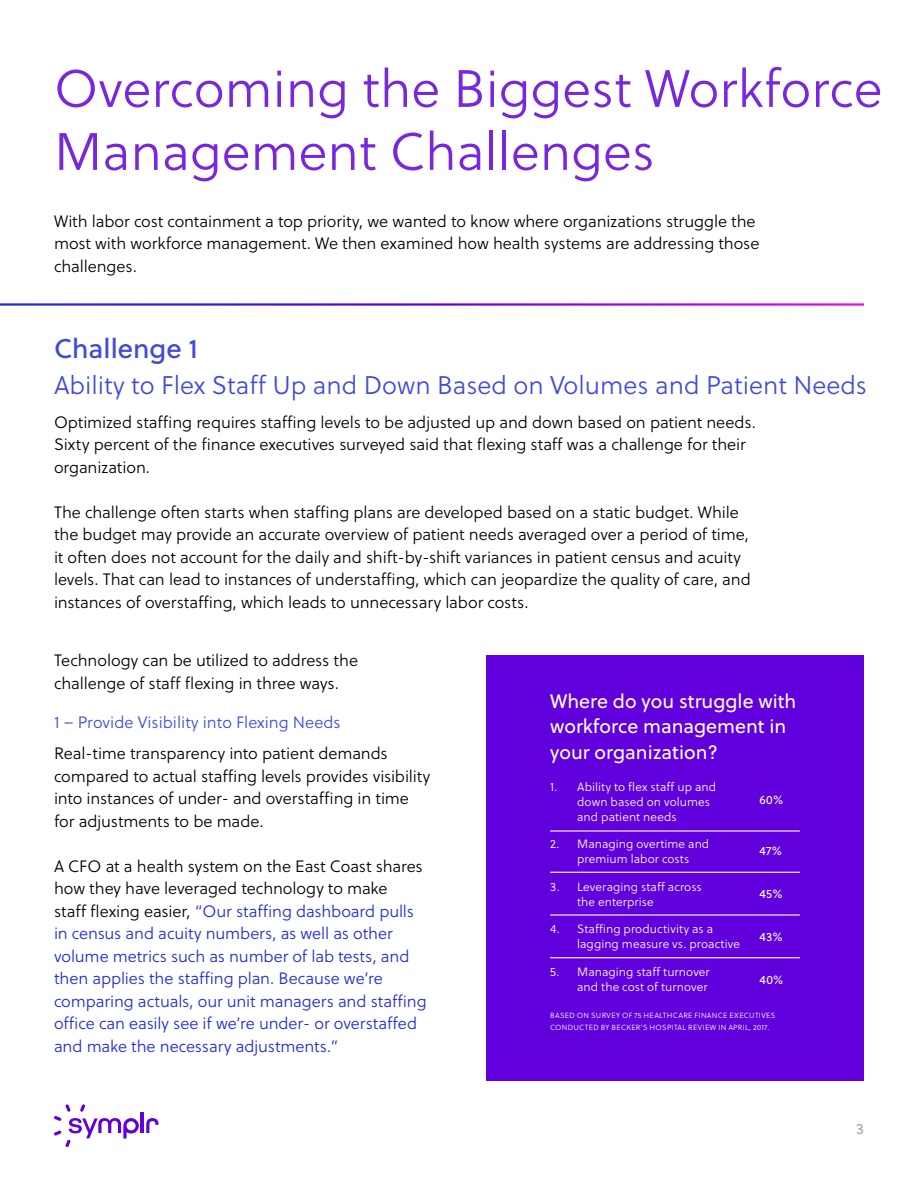
<style>
.page{position:relative;width:918px;height:1188px;background:#fff}
.page>*{position:absolute;margin:0;border:0;box-sizing:border-box;transform-origin:0 0}
.t1{font:52.5px/63px "Soleil Lt";color:#7926e1}
.t2{font:27px "Soleil Bk";color:#424adc}
.t3{font:25.5px "Soleil Lt";color:#424adc}
.t4{font:19.5px/25.5px "Soleil";color:#fff}
.t5{font:16.5px/22.5px "Soleil Lt";letter-spacing:-.005em;color:#000}
.t6{font:16.5px/22.5px "Soleil Lt";letter-spacing:-.005em;color:#202ad6}
.t7{font:16.5px "Soleil Lt";color:#424adc}
.t8{font:15px "Soleil";color:#a8a8a8}
.t9{font:12px/15px "Soleil Lt";letter-spacing:.01em;color:#fff}
.t10{font:12px "Soleil";letter-spacing:.035em;color:#fff}
.t11{font:7.5px/12px "Soleil Lt";letter-spacing:.045em;color:#fff}
.s1{color:#000}
</style>
<div class="page">
<div style="left:486px;top:656px;width:378px;height:425px;background:#6100dc"></div>
<hr style="left:550px;top:830px;width:250px;height:2px;background:#fff">
<hr style="left:550px;top:872px;width:250px;height:1px;background:#fff">
<hr style="left:550px;top:914px;width:250px;height:2px;background:#fff">
<hr style="left:550px;top:957px;width:250px;height:1px;background:#fff">
<hr style="left:141px;top:1113px;width:3px;height:20px;background:#6100dc">
<svg style="left:146px;top:1118px;width:13px;height:15px"></svg>
<svg style="left:54px;top:1104px;width:85px;height:43px"></svg>
<h1 class="t1" style="left:54px;top:59px;width:830px">Overcoming the Biggest Workforce<br>Management Challenges</h1>
<p class="t5" style="left:54px;top:210px;width:707px">With labor cost containment a top priority, we wanted to know where organizations struggle the most with workforce management. We then examined how health systems are addressing those challenges.</p>
<h2 class="t2" style="left:54px;top:331px;width:145px">Challenge 1</h2>
<h3 class="t3" style="left:54px;top:369px;width:815px">Ability to Flex Staff Up and Down Based on Volumes and Patient Needs</h3>
<p class="t5" style="left:54px;top:411px;width:703px">Optimized staffing requires staffing levels to be adjusted up and down based on patient needs.<br>Sixty percent of the finance executives surveyed said that flexing staff was a challenge for their organization.</p>
<p class="t5" style="left:54px;top:501px;width:698px">The challenge often starts when staffing plans are developed based on a static budget. While the budget may provide an accurate overview of patient needs averaged over a period of time, it often does not account for the daily and shift-by-shift variances in patient census and acuity levels. That can lead to instances of understaffing, which can jeopardize the quality of care, and instances of overstaffing, which leads to unnecessary labor costs.</p>
<p class="t5" style="left:54px;top:650px;width:306px">Technology can be utilized to address the challenge of staff flexing in three ways.</p>
<p class="t7" style="left:54px;top:712px;width:288px">1 – Provide Visibility into Flexing Needs</p>
<p class="t5" style="left:54px;top:743px;width:378px">Real-time transparency into patient demands compared to actual staffing levels provides visibility into instances of under- and overstaffing in time for adjustments to be made.</p>
<p class="t6" style="left:54px;top:856px;width:374px"><span class="s1">A CFO at a health system on the East Coast shares how they have leveraged technology to make<br>staff flexing easier,</span> “Our staffing dashboard pulls in census and acuity numbers, as well as other volume metrics such as number of lab tests, and then applies the staffing plan. Because we’re comparing actuals, our unit managers and staffing office can easily see if we’re under- or overstaffed and make the necessary adjustments.”</p>
<p class="t4" style="left:550px;top:689px;width:248px">Where do you struggle with workforce management in your organization?</p>
<p class="t9" style="left:577px;top:779px;width:141px">Ability to flex staff up and down based on volumes and patient needs</p>
<p class="t9" style="left:577px;top:836px;width:134px">Managing overtime and premium labor costs</p>
<p class="t9" style="left:577px;top:879px;width:126px">Leveraging staff across the enterprise</p>
<p class="t9" style="left:577px;top:922px;width:164px">Staffing productivity as a lagging measure vs. proactive</p>
<p class="t9" style="left:577px;top:965px;width:134px">Managing staff turnover and the cost of turnover</p>
<p class="t11" style="left:550px;top:1010px;width:227px">BASED ON SURVEY OF 75 HEALTHCARE FINANCE EXECUTIVES<br>CONDUCTED BY BECKER’S HOSPITAL REVIEW IN APRIL, 2017.</p>
<p class="t9" style="left:550px;top:779px;width:9px">1.</p>
<p class="t10" style="left:759px;top:793px;width:25px">60%</p>
<p class="t9" style="left:550px;top:836px;width:11px">2.</p>
<p class="t9" style="left:550px;top:879px;width:11px">3.</p>
<p class="t9" style="left:550px;top:922px;width:11px">4.</p>
<p class="t9" style="left:550px;top:965px;width:11px">5.</p>
<p class="t10" style="left:759px;top:844px;width:24px">47%</p>
<p class="t10" style="left:759px;top:886px;width:25px">45%</p>
<p class="t10" style="left:759px;top:929px;width:25px">43%</p>
<p class="t10" style="left:759px;top:972px;width:26px">40%</p>
<p class="t8" style="left:856px;top:1119px;width:9px">3</p>
</div>
